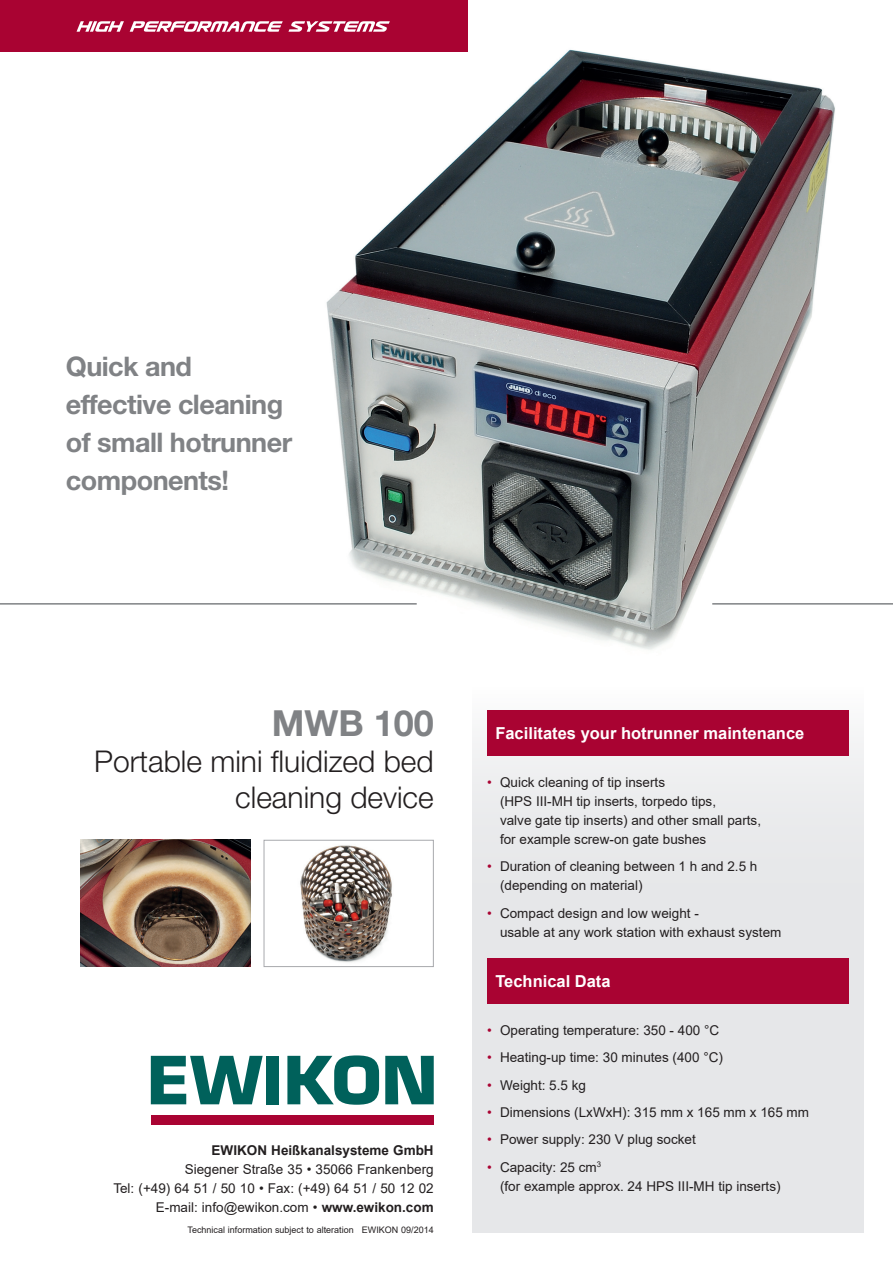
<style>
.page{position:relative;width:893px;height:1263px;background:#fff}
.page>*{position:absolute;margin:0;border:0;box-sizing:border-box;transform-origin:0 0}
.Headline20pt{font:700 36px "Helvetica Neue LT Std";color:#808285}
.Headline20pt-2{font:300 30px/36px "Helvetica Neue LT Std";color:#231f20;text-align:right}
.t1{font:700 27px/37.8px "Helvetica Neue LT Std";letter-spacing:-.02em;color:#808285}
.t2{font:700 16.5px "Arial";color:#fff}
.t3{font:13.5px/18.9px "Arial";color:#231f20}
.t4{font:9px "Arial";color:#231f20}
.s1{font-weight:700}
.s2{color:#a90332}
</style>
<div class="page">
<img style="left:217px;top:49px;width:618px;height:601px">
<div style="left:151px;top:1115px;width:283px;height:9px;background:#a90332"></div>
<svg style="left:151px;top:1056px;width:112px;height:48px"></svg>
<div style="left:266px;top:1056px;width:13px;height:48px;background:#00615b"></div>
<svg style="left:287px;top:1055px;width:92px;height:50px"></svg>
<svg style="left:385px;top:1056px;width:49px;height:48px"></svg>
<div style="left:0;top:0;width:468px;height:51px;background:#a90332"></div>
<svg style="left:77px;top:21px;width:47px;height:11px"></svg>
<svg style="left:130px;top:21px;width:260px;height:11px"></svg>
<div style="left:472px;top:687px;width:391px;height:546px;background:#e6e7e9"></div>
<hr style="left:712px;top:603px;width:181px;height:2px;background:#808285">
<hr style="left:0;top:603px;width:417px;height:2px;background:#808285">
<img style="left:81px;top:840px;width:170px;height:127px">
<img style="left:300px;top:845px;width:92px;height:117px">
<div style="left:264px;top:840px;width:170px;height:127px;border:1px solid #a8a9ad"></div>
<div style="left:487px;top:958px;width:361px;height:46px;background:#a90332"></div>
<div style="left:487px;top:710px;width:361px;height:46px;background:#a90332"></div>
<p class="t1" style="left:66px;top:347px;width:228px">Quick and effective cleaning of small hotrunner</p>
<p class="t1" style="left:66px;top:461px;width:165px">components!</p>
<p class="Headline20pt" style="left:272px;top:701px;width:164px">MWB 100</p>
<p class="Headline20pt-2" style="left:94px;top:742px;width:341px">Portable mini fluidized bed cleaning device</p>
<p class="t3" style="left:113px;top:1141px;width:322px;text-align:right"><span class="s1">EWIKON Heißkanalsysteme GmbH<br></span>Siegener Straße 35 • 35066 Frankenberg<br>Tel: (+49) 64 51 / 50 10 • Fax: (+49) 64 51 / 50 12 02<br>E-mail: info@ewikon.com • <span class="s1">www.ewikon.com</span></p>
<p class="t4" style="left:188px;top:1224px;width:248px">Technical information subject to alteration EWIKON 09/2014</p>
<p class="t2" style="left:495px;top:722px;width:310px">Facilitates your hotrunner maintenance</p>
<p class="t3" style="left:500px;top:773px;width:263px;text-indent:-13px"><span class="s2">•</span> Quick cleaning of tip inserts<br>(HPS III-MH tip inserts, torpedo tips,<br>valve gate tip inserts) and other small parts, for example screw-on gate bushes</p>
<p class="t3" style="left:500px;top:857px;width:259px;text-indent:-13px"><span class="s2">•</span> Duration of cleaning between 1 h and 2.5 h (depending on material)</p>
<p class="t3" style="left:500px;top:903px;width:283px;text-indent:-13px"><span class="s2">•</span> Compact design and low weight -<br>usable at any work station with exhaust system</p>
<p class="t2" style="left:495px;top:969px;width:117px">Technical Data</p>
<p class="t3" style="left:487px;top:1020px;width:234px"><span class="s2">•</span> Operating temperature: 350 - 400 °C</p>
<p class="t3" style="left:487px;top:1048px;width:237px"><span class="s2">•</span> Heating-up time: 30 minutes (400 °C)</p>
<p class="t3" style="left:487px;top:1075px;width:100px"><span class="s2">•</span> Weight: 5.5 kg</p>
<p class="t3" style="left:487px;top:1103px;width:323px"><span class="s2">•</span> Dimensions (LxWxH): 315 mm x 165 mm x 165 mm</p>
<p class="t3" style="left:487px;top:1130px;width:210px"><span class="s2">•</span> Power supply: 230 V plug socket</p>
<p class="t3" style="left:500px;top:1157px;width:282px;text-indent:-13px"><span class="s2">•</span> Capacity: 25 cm<sup>3<br></sup>(for example approx. 24 HPS III-MH tip inserts)</p>
</div>
